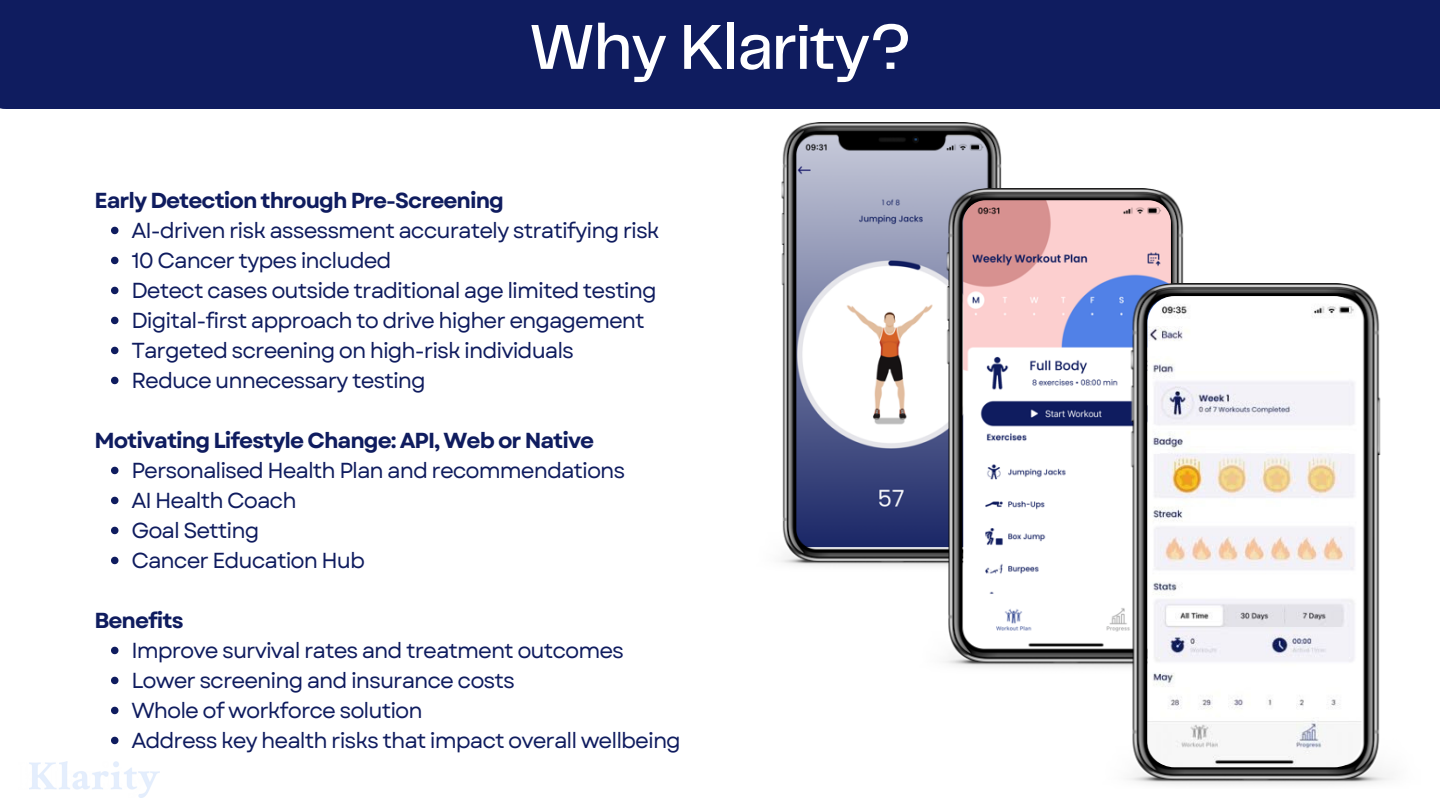
<style>
.page{position:relative;width:1440px;height:810px;background:#fff}
.page>*{position:absolute;margin:0;border:0;box-sizing:border-box;transform-origin:0 0}
.t1{font:500 66px "Telegraf";letter-spacing:-.03em;color:#fff}
.t2{font:21.7px "Garet";letter-spacing:-.045em;color:#0f1c5f}
.t3{font:700 21.7px "Garet";letter-spacing:-.045em;color:#0f1c5f}
</style>
<div class="page">
<div style="left:0;top:0;width:1440px;height:109px;background:#0f1c5f"></div>
<img style="left:29px;top:762px;width:131px;height:36px">
<img style="left:781px;top:123px;width:221px;height:444px">
<img style="left:902px;top:188px;width:282px;height:480px">
<img style="left:963px;top:200px;width:208px;height:447px;border-radius:23px">
<img style="left:1084px;top:283px;width:306px;height:502px">
<img style="left:1147px;top:296px;width:214px;height:471px;border-radius:27px">
<svg style="left:111px;top:227px;width:7px;height:7px"></svg>
<svg style="left:111px;top:257px;width:7px;height:7px"></svg>
<svg style="left:111px;top:287px;width:7px;height:7px"></svg>
<svg style="left:111px;top:317px;width:7px;height:7px"></svg>
<svg style="left:111px;top:347px;width:7px;height:7px"></svg>
<svg style="left:111px;top:377px;width:7px;height:7px"></svg>
<svg style="left:111px;top:467px;width:7px;height:7px"></svg>
<svg style="left:111px;top:497px;width:7px;height:7px"></svg>
<svg style="left:111px;top:527px;width:7px;height:7px"></svg>
<svg style="left:111px;top:557px;width:7px;height:7px"></svg>
<svg style="left:111px;top:647px;width:7px;height:7px"></svg>
<svg style="left:111px;top:677px;width:7px;height:7px"></svg>
<svg style="left:111px;top:707px;width:7px;height:7px"></svg>
<svg style="left:111px;top:737px;width:7px;height:7px"></svg>
<p class="t1" style="left:528px;top:19px;width:385px">Why Klarity?</p>
<h1 class="t3" style="left:94px;top:185px;width:411px">Early Detection through Pre-Screening</h1>
<h2 class="t2" style="left:131px;top:215px;width:530px">AI-driven risk assessment accurately stratifying risk</h2>
<p class="t2" style="left:131px;top:245px;width:262px">10 Cancer types included</p>
<p class="t2" style="left:131px;top:275px;width:527px">Detect cases outside traditional age limited testing</p>
<p class="t2" style="left:131px;top:305px;width:515px">Digital-first approach to drive higher engagement</p>
<p class="t2" style="left:131px;top:335px;width:444px">Targeted screening on high-risk individuals</p>
<p class="t2" style="left:131px;top:365px;width:296px">Reduce unnecessary testing</p>
<p class="t3" style="left:94px;top:425px;width:501px">Motivating Lifestyle Change: API, Web or Native</p>
<h2 class="t2" style="left:131px;top:455px;width:496px">Personalised Health Plan and recommendations</h2>
<p class="t2" style="left:131px;top:485px;width:167px">AI Health Coach</p>
<p class="t2" style="left:131px;top:515px;width:129px">Goal Setting</p>
<p class="t2" style="left:131px;top:545px;width:235px">Cancer Education Hub</p>
<p class="t3" style="left:94px;top:605px;width:91px">Benefits</p>
<h2 class="t2" style="left:131px;top:635px;width:494px">Improve survival rates and treatment outcomes</h2>
<p class="t2" style="left:131px;top:665px;width:385px">Lower screening and insurance costs</p>
<p class="t2" style="left:131px;top:695px;width:293px">Whole of workforce solution</p>
<p class="t2" style="left:131px;top:725px;width:551px">Address key health risks that impact overall wellbeing</p>
</div>
